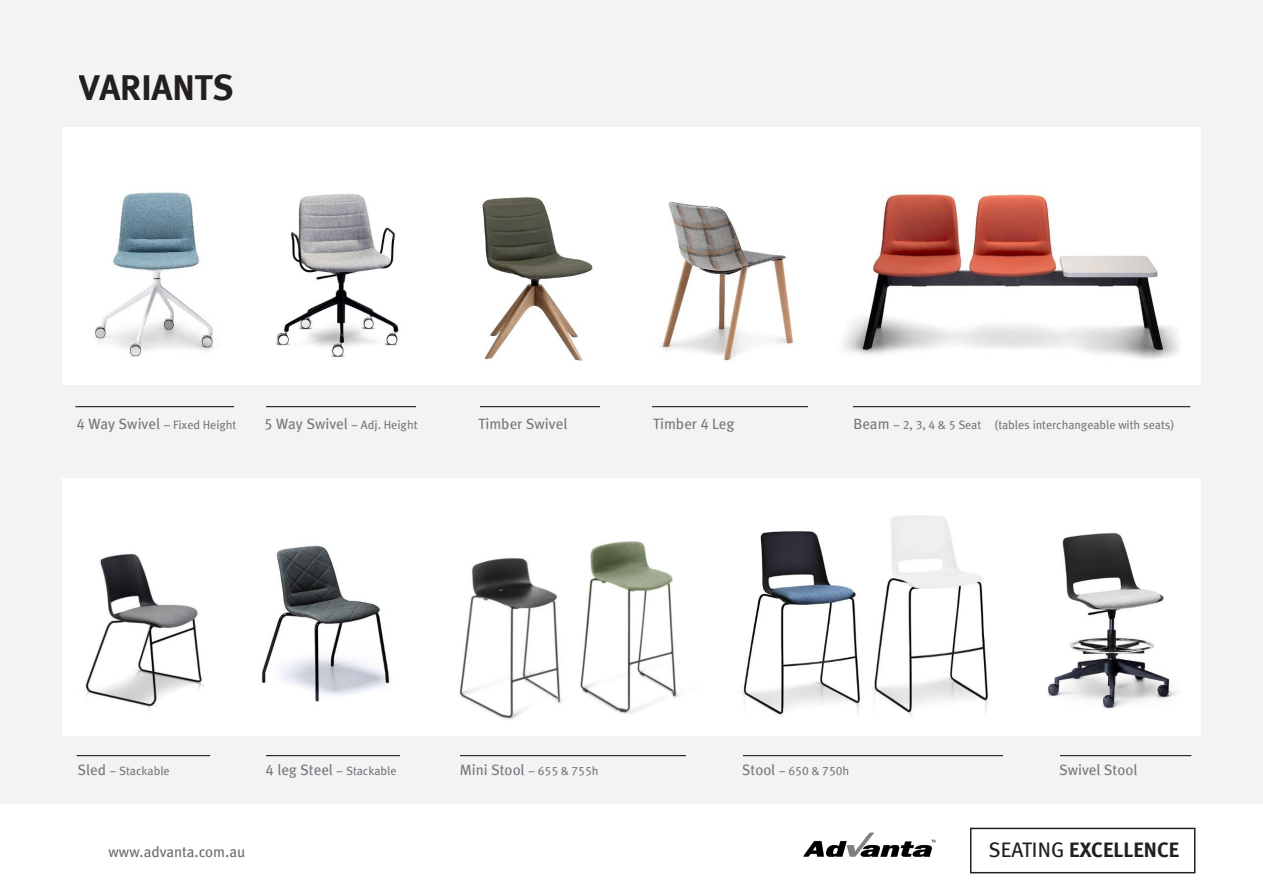
<style>
.page{position:relative;width:1263px;height:893px;background:#fff}
.page>*{position:absolute;margin:0;border:0;box-sizing:border-box;transform-origin:0 0}
.t1{font:36px "Meta Bold LF";color:#231f20}
.t2{font:21px "Meta Bold LF";letter-spacing:.005em;color:#231f20}
.t3{font:15px "Meta Book LF";color:#76787b}
.t4{font:15px "Meta Book LF";color:#6c6d70}
.t5{font:12px "Meta Book LF";letter-spacing:-.005em;color:#76787b}
.s1{font-size:15px}
.s2{font-size:12px}
.s3{font-family:"Meta Book LF"}
</style>
<div class="page">
<img style="left:849px;top:845px;width:7px;height:12px">
<img style="left:856px;top:832px;width:79px;height:25px">
<img style="left:803px;top:840px;width:46px;height:17px">
<div style="left:970px;top:828px;width:225px;height:45px;border:2px solid #231f20"></div>
<div style="left:0;top:0;width:1262px;height:803px;background:#f2f3f4"></div>
<div style="left:62px;top:479px;width:1139px;height:257px;background:#fff"></div>
<div style="left:62px;top:128px;width:1139px;height:257px;background:#fff"></div>
<img style="left:275px;top:194px;width:124px;height:163px">
<hr style="left:75px;top:406px;width:1115px;height:1px;background:#231f20">
<img style="left:95px;top:192px;width:119px;height:165px">
<img style="left:660px;top:201px;width:134px;height:160px">
<img style="left:482px;top:197px;width:111px;height:165px">
<img style="left:843px;top:191px;width:336px;height:168px">
<div style="left:234px;top:397px;width:32px;height:24px;background:#f2f3f4"></div>
<div style="left:416px;top:397px;width:64px;height:13px;background:#f2f3f4"></div>
<div style="left:600px;top:397px;width:52px;height:22px;background:#f2f3f4"></div>
<div style="left:809px;top:397px;width:44px;height:22px;background:#f2f3f4"></div>
<hr style="left:77px;top:755px;width:1114px;height:1px;background:#231f20">
<img style="left:85px;top:554px;width:119px;height:155px">
<img style="left:871px;top:515px;width:117px;height:202px">
<img style="left:580px;top:541px;width:99px;height:173px">
<img style="left:459px;top:558px;width:104px;height:162px">
<img style="left:740px;top:531px;width:120px;height:186px">
<img style="left:261px;top:545px;width:129px;height:157px">
<img style="left:1262px;top:760px;width:1px;height:27px">
<div style="left:687px;top:743px;width:56px;height:26px;background:#f2f3f4"></div>
<div style="left:400px;top:744px;width:60px;height:26px;background:#f2f3f4"></div>
<div style="left:210px;top:744px;width:55px;height:26px;background:#f2f3f4"></div>
<div style="left:1003px;top:743px;width:57px;height:26px;background:#f2f3f4"></div>
<img style="left:1047px;top:533px;width:131px;height:176px">
<h1 class="t1" style="left:79px;top:66px;width:156px">VARIANTS</h1>
<p class="t5" style="left:76px;top:418px;width:161px"><span class="s1">4 Way Swivel</span> – Fixed Height</p>
<p class="t5" style="left:264px;top:418px;width:155px"><span class="s1">5 Way Swivel</span> – Adj. Height</p>
<p class="t3" style="left:479px;top:415px;width:90px">Timber Swivel</p>
<p class="t3" style="left:653px;top:415px;width:83px">Timber 4 Leg</p>
<p class="t5" style="left:853px;top:418px;width:322px"><span class="s1">Beam</span> – 2, 3, 4 &amp; 5 Seat (tables interchangeable with seats)</p>
<p class="t5" style="left:78px;top:764px;width:94px"><span class="s1">Sled</span> – Stackable</p>
<p class="t5" style="left:266px;top:764px;width:133px"><span class="s1">4 leg Steel</span> – Stackable</p>
<p class="t3" style="left:460px;top:761px;width:140px">Mini Stool <span class="s2">– 655 &amp; 755h</span></p>
<p class="t5" style="left:742px;top:764px;width:109px"><span class="s1">Stool</span> – 650 &amp; 750h</p>
<p class="t3" style="left:1059px;top:761px;width:80px">Swivel Stool</p>
<p class="t4" style="left:109px;top:843px;width:138px">www.advanta.com.au</p>
<h2 class="t2" style="left:988px;top:837px;width:192px"><span class="s3">SEATING</span> EXCELLENCE</h2>
</div>
